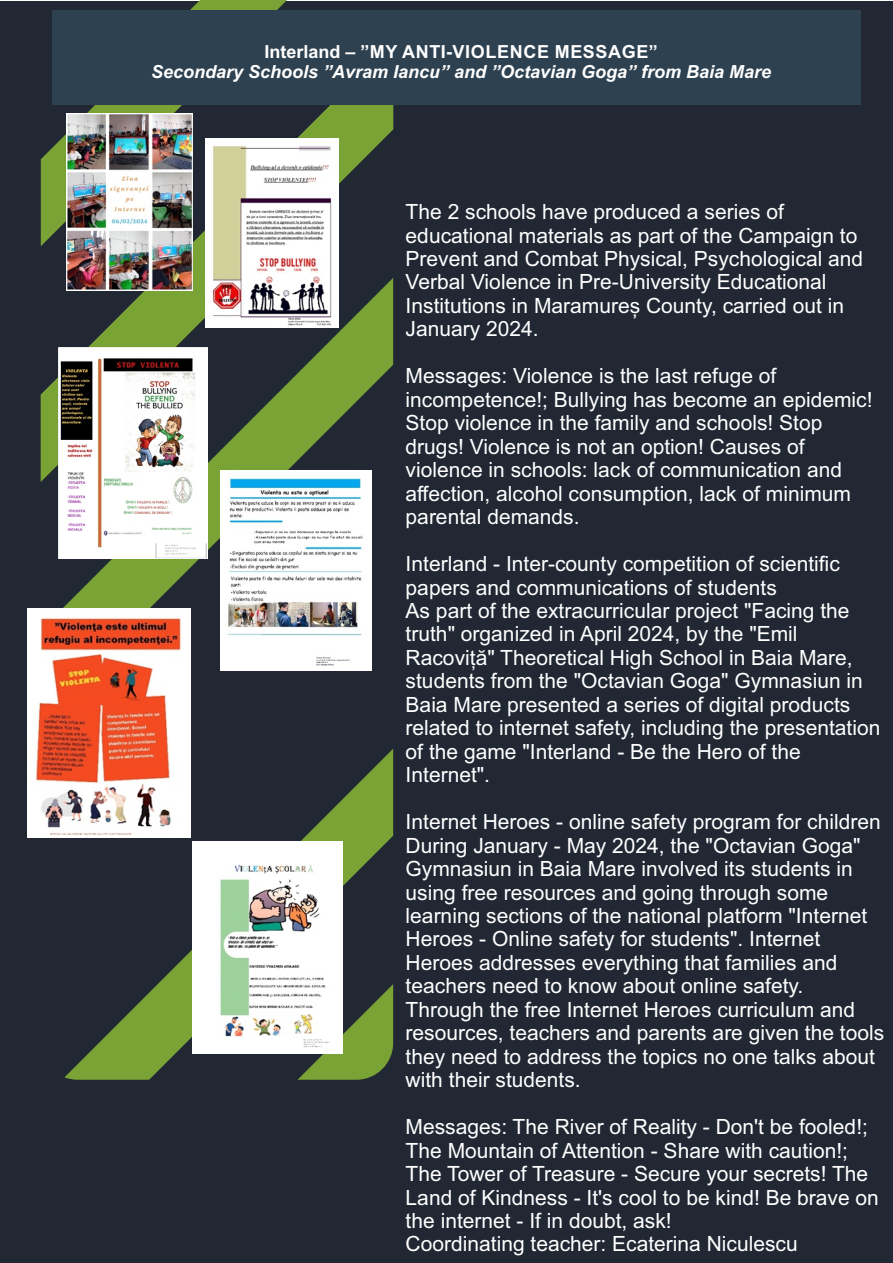
<style>
.page{position:relative;width:893px;height:1263px;background:#fff}
.page>*{position:absolute;margin:0;border:0;box-sizing:border-box;transform-origin:0 0}
.t1{font:21px/23.4px "Arial";color:#fff}
.t2{font:italic 700 18px "Arial";color:#fff}
.t3{font:700 18px "Arial";letter-spacing:.035em;color:#fff}
</style>
<div class="page">
<div style="left:0;top:1px;width:893px;height:1262px;background:#212834"></div>
<svg style="left:52px;top:0;width:250px;height:11px"></svg>
<svg style="left:58px;top:482px;width:314px;height:235px"></svg>
<svg style="left:65px;top:749px;width:328px;height:331px"></svg>
<svg style="left:298px;top:984px;width:95px;height:96px"></svg>
<svg style="left:41px;top:105px;width:352px;height:377px"></svg>
<div style="left:52px;top:11px;width:809px;height:94px;background:#2e4150"></div>
<img style="left:67px;top:113px;width:125px;height:177px">
<img style="left:205px;top:139px;width:134px;height:188px">
<img style="left:28px;top:608px;width:162px;height:230px">
<img style="left:58px;top:347px;width:149px;height:211px">
<img style="left:220px;top:470px;width:152px;height:200px">
<img style="left:192px;top:841px;width:150px;height:212px">
<p class="t3" style="left:264px;top:45px;width:395px">Interland – ”MY ANTI-VIOLENCE MESSAGE”</p>
<p class="t2" style="left:151px;top:65px;width:622px">Secondary Schools ”Avram Iancu” and ”Octavian Goga” from Baia Mare</p>
<p class="t1" style="left:406px;top:202px;width:459px">The 2 schools have produced a series of educational materials as part of the Campaign to Prevent and Combat Physical, Psychological and Verbal Violence in Pre-University Educational Institutions in Maramureș County, carried out in January 2024.</p>
<p class="t1" style="left:406px;top:366px;width:468px">Messages: Violence is the last refuge of incompetence!; Bullying has become an epidemic!<br>Stop violence in the family and schools! Stop drugs! Violence is not an option! Causes of violence in schools: lack of communication and affection, alcohol consumption, lack of minimum parental demands.</p>
<p class="t1" style="left:406px;top:554px;width:476px">Interland - Inter-county competition of scientific papers and communications of students<br>As part of the extracurricular project "Facing the truth" organized in April 2024, by the "Emil Racoviță" Theoretical High School in Baia Mare, students from the "Octavian Goga" Gymnasiun in Baia Mare presented a series of digital products related to internet safety, including the presentation of the game "Interland - Be the Hero of the Internet".</p>
<p class="t1" style="left:406px;top:812px;width:480px">Internet Heroes - online safety program for children During January - May 2024, the "Octavian Goga" Gymnasiun in Baia Mare involved its students in using free resources and going through some learning sections of the national platform "Internet Heroes - Online safety for students". Internet Heroes addresses everything that families and teachers need to know about online safety.<br>Through the free Internet Heroes curriculum and resources, teachers and parents are given the tools they need to address the topics no one talks about with their students.</p>
<p class="t1" style="left:406px;top:1117px;width:475px">Messages: The River of Reality - Don't be fooled!; The Mountain of Attention - Share with caution!; The Tower of Treasure - Secure your secrets! The Land of Kindness - It's cool to be kind! Be brave on the internet - If in doubt, ask!<br>Coordinating teacher: Ecaterina Niculescu</p>
</div>
